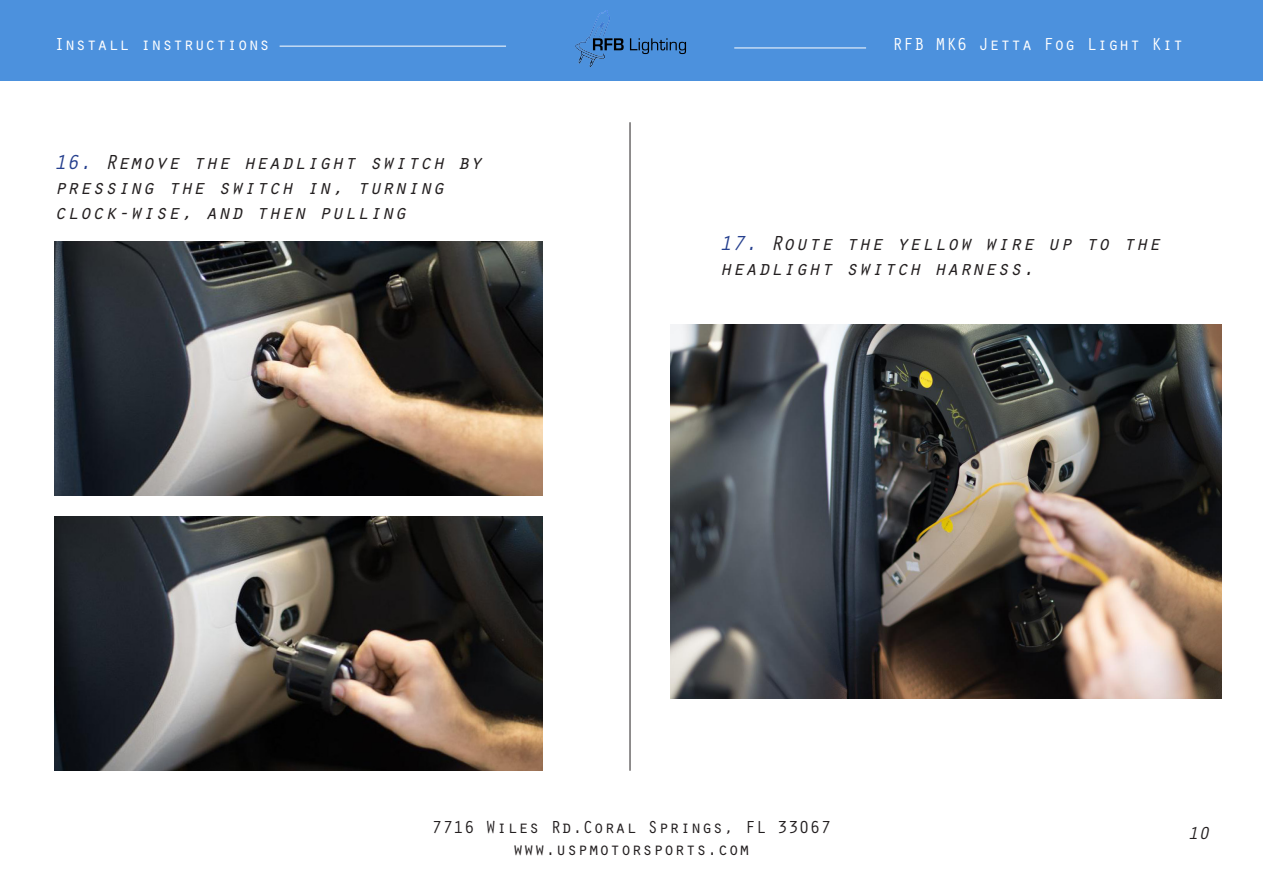
<style>
.page{position:relative;width:1263px;height:893px;background:#fff}
.page>*{position:absolute;margin:0;border:0;box-sizing:border-box;transform-origin:0 0}
.t1{font:italic 21px/25.2px "Orator Std";color:#231f20}
.t2{font:18px "Orator Std";color:#231f20}
.t3{font:18px "Orator Std";color:#fff}
.t4{font:italic 18px "Orator Std";color:#231f20}
.s1{color:#253f8e}
</style>
<div class="page">
<div style="left:0;top:0;width:1263px;height:81px;background:#4c91dd"></div>
<img style="left:575px;top:10px;width:112px;height:57px">
<hr style="left:280px;top:46px;width:226px;height:1px;background:#fff">
<hr style="left:630px;top:122px;width:1px;height:649px;background:#231f20">
<img style="left:54px;top:242px;width:488px;height:253px">
<img style="left:54px;top:517px;width:488px;height:254px">
<hr style="left:734px;top:48px;width:132px;height:1px;background:#fff">
<img style="left:670px;top:325px;width:552px;height:374px">
<p class="t3" style="left:54px;top:31px;width:218px">Install instructions</p>
<p class="t1" style="left:54px;top:148px;width:430px"><span class="s1">16.</span> Remove the headlight switch by pressing the switch in, turning clock-wise, and then pulling</p>
<p class="t3" style="left:892px;top:31px;width:293px">RFB MK6 Jetta Fog Light Kit</p>
<p class="t1" style="left:720px;top:229px;width:442px"><span class="s1">17.</span> Route the yellow wire up to the headlight switch harness.</p>
<p class="t2" style="left:432px;top:815px;width:401px">7716 Wiles Rd.Coral Springs, FL 33067</p>
<p class="t2" style="left:513px;top:836px;width:239px">www.uspmotorsports.com</p>
<p class="t4" style="left:1188px;top:820px;width:23px">10</p>
</div>
